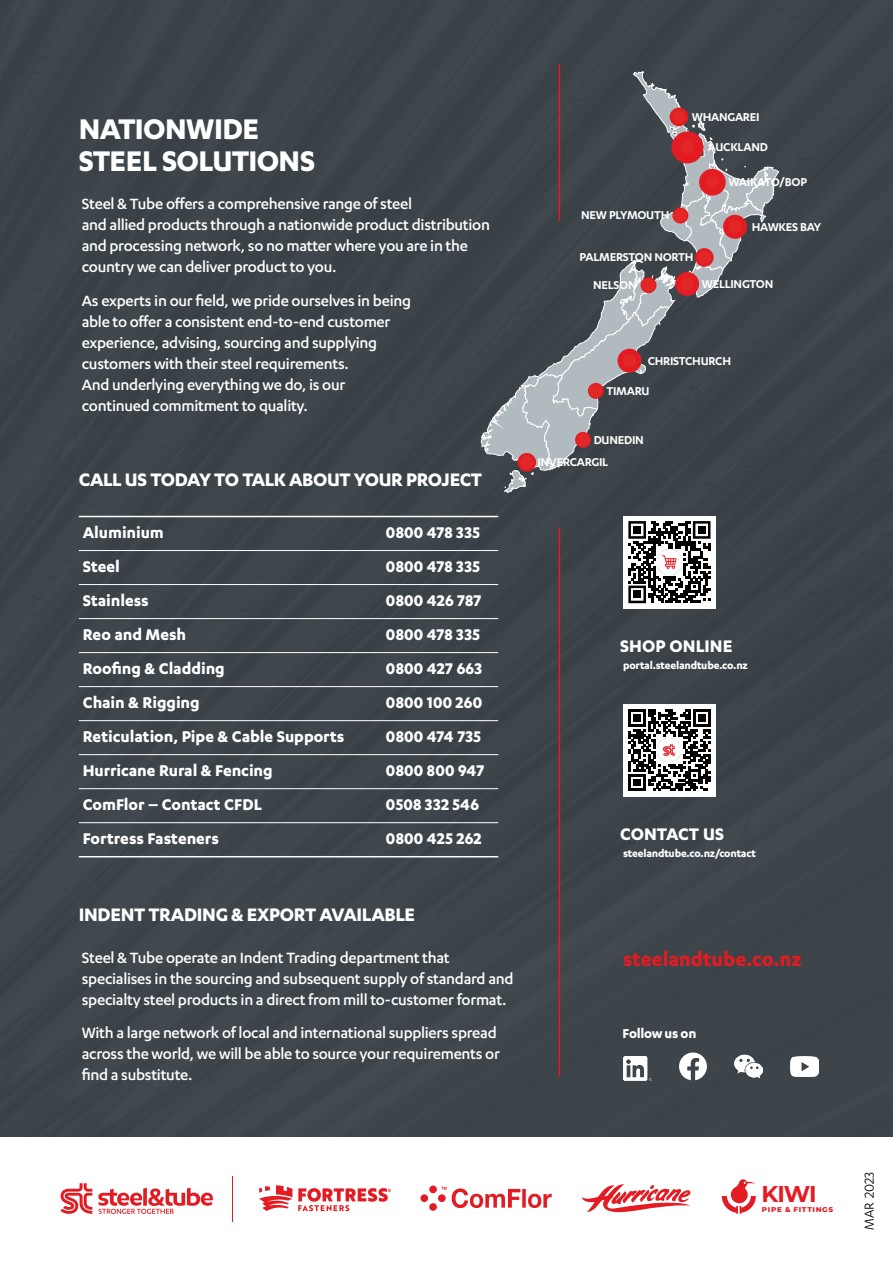
<style>
.page{position:relative;width:893px;height:1263px;background:#fff}
.page>*{position:absolute;margin:0;border:0;box-sizing:border-box;transform-origin:0 0}
.t1{font:700 33px/31.5px "Karbon";letter-spacing:-.02em;color:#fff}
.t2{font:700 22.8px "Montserrat";color:#e31b22}
.t3{font:700 22.5px "Karbon";color:#e31b22}
.t4{font:700 21px "Karbon";letter-spacing:-.02em;color:#fff}
.t5{font:700 19.5px "Karbon";letter-spacing:.005em;color:#fff}
.t6{font:700 18px "Karbon";color:#fff}
.t7{font:500 17.25px/21px "Karbon";letter-spacing:-.02em;color:#fff}
.t8{font:700 15px "Karbon";letter-spacing:-.02em;color:#fff}
.t9{font:15px "Karbon";letter-spacing:-.02em;color:#000}
.t10{font:600 13.2px "Karbon";letter-spacing:-.02em;color:#fff}
.t11{font:700 12px "Karbon";letter-spacing:-.02em;color:#fff}
.t12{font:800 7.05px "Montserrat";letter-spacing:.09em;color:#e31b22}
</style>
<div class="page">
<div style="left:0;top:0;width:893px;height:1136px;background:#3d454a"></div>
<svg style="left:60px;top:1183px;width:32px;height:31px"></svg>
<svg style="left:98px;top:1187px;width:115px;height:27px"></svg>
<svg style="left:420px;top:1185px;width:132px;height:26px"></svg>
<svg style="left:298px;top:1188px;width:93px;height:23px"></svg>
<svg style="left:259px;top:1185px;width:33px;height:26px"></svg>
<hr style="left:232px;top:1176px;width:1px;height:45px;background:#e31b22">
<svg style="left:582px;top:1184px;width:108px;height:28px"></svg>
<svg style="left:722px;top:1179px;width:34px;height:35px"></svg>
<hr style="left:559px;top:527px;width:1px;height:549px;background:#e31b22">
<hr style="left:559px;top:64px;width:1px;height:157px;background:#e31b22">
<div style="left:623px;top:704px;width:93px;height:92px;background:#fff"></div>
<svg style="left:628px;top:709px;width:82px;height:82px"></svg>
<img style="left:658px;top:739px;width:23px;height:23px">
<div style="left:623px;top:516px;width:93px;height:92px;background:#fff"></div>
<svg style="left:628px;top:521px;width:82px;height:82px"></svg>
<hr style="left:79px;top:618px;width:303px;height:1px;background:#fff">
<hr style="left:382px;top:618px;width:116px;height:1px;background:#fff">
<hr style="left:79px;top:652px;width:303px;height:1px;background:#fff">
<hr style="left:382px;top:652px;width:116px;height:1px;background:#fff">
<hr style="left:79px;top:686px;width:303px;height:1px;background:#fff">
<hr style="left:382px;top:686px;width:116px;height:1px;background:#fff">
<hr style="left:79px;top:720px;width:303px;height:1px;background:#fff">
<hr style="left:382px;top:720px;width:116px;height:1px;background:#fff">
<hr style="left:79px;top:754px;width:303px;height:1px;background:#fff">
<hr style="left:382px;top:754px;width:116px;height:1px;background:#fff">
<hr style="left:79px;top:788px;width:303px;height:1px;background:#fff">
<hr style="left:382px;top:788px;width:116px;height:1px;background:#fff">
<hr style="left:79px;top:822px;width:303px;height:1px;background:#fff">
<hr style="left:382px;top:822px;width:116px;height:1px;background:#fff">
<hr style="left:79px;top:856px;width:303px;height:1px;background:#fff">
<hr style="left:382px;top:856px;width:116px;height:1px;background:#fff">
<hr style="left:79px;top:516px;width:303px;height:1px;background:#fff">
<hr style="left:382px;top:516px;width:116px;height:1px;background:#fff">
<hr style="left:79px;top:550px;width:303px;height:1px;background:#fff">
<hr style="left:382px;top:550px;width:116px;height:1px;background:#fff">
<hr style="left:79px;top:584px;width:303px;height:1px;background:#fff">
<hr style="left:382px;top:584px;width:116px;height:1px;background:#fff">
<svg style="left:481px;top:71px;width:298px;height:422px"></svg>
<svg style="left:679px;top:1052px;width:28px;height:28px"></svg>
<img style="left:735px;top:1052px;width:28px;height:28px">
<img style="left:791px;top:1057px;width:28px;height:19px">
<img style="left:623px;top:1057px;width:28px;height:23px">
<h1 class="t1" style="left:79px;top:112px;width:238px">NATIONWIDE<br>STEEL SOLUTIONS</h1>
<p class="t7" style="left:82px;top:193px;width:410px">Steel &amp; Tube offers a comprehensive range of steel<br>and allied products through a nationwide product distribution and processing network, so no matter where you are in the country we can deliver product to you.</p>
<p class="t7" style="left:82px;top:289px;width:331px">As experts in our field, we pride ourselves in being able to offer a consistent end-to-end customer experience, advising, sourcing and supplying customers with their steel requirements.<br>And underlying everything we do, is our continued commitment to quality.</p>
<p class="t4" style="left:79px;top:467px;width:405px">CALL US TODAY TO TALK ABOUT YOUR PROJECT</p>
<p class="t6" style="left:83px;top:522px;width:83px">Aluminium</p>
<p class="t6" style="left:386px;top:522px;width:95px">0800 478 335</p>
<p class="t6" style="left:83px;top:556px;width:39px">Steel</p>
<p class="t6" style="left:386px;top:556px;width:95px">0800 478 335</p>
<p class="t6" style="left:83px;top:590px;width:68px">Stainless</p>
<p class="t6" style="left:386px;top:590px;width:97px">0800 426 787</p>
<p class="t6" style="left:83px;top:624px;width:105px">Reo and Mesh</p>
<p class="t6" style="left:386px;top:624px;width:95px">0800 478 335</p>
<p class="t6" style="left:83px;top:658px;width:144px">Roofing &amp; Cladding</p>
<p class="t6" style="left:386px;top:658px;width:98px">0800 427 663</p>
<p class="t6" style="left:83px;top:692px;width:119px">Chain &amp; Rigging</p>
<p class="t6" style="left:386px;top:692px;width:98px">0800 100 260</p>
<p class="t6" style="left:83px;top:726px;width:263px">Reticulation, Pipe &amp; Cable Supports</p>
<p class="t6" style="left:386px;top:726px;width:97px">0800 474 735</p>
<p class="t6" style="left:83px;top:760px;width:192px">Hurricane Rural &amp; Fencing</p>
<p class="t6" style="left:386px;top:760px;width:100px">0800 800 947</p>
<p class="t6" style="left:83px;top:794px;width:181px">ComFlor – Contact CFDL</p>
<p class="t6" style="left:386px;top:794px;width:95px">0508 332 546</p>
<p class="t6" style="left:83px;top:828px;width:138px">Fortress Fasteners</p>
<p class="t6" style="left:386px;top:828px;width:97px">0800 425 262</p>
<p class="t4" style="left:79px;top:902px;width:338px">INDENT TRADING &amp; EXPORT AVAILABLE</p>
<p class="t7" style="left:82px;top:946px;width:433px">Steel &amp; Tube operate an Indent Trading department that specialises in the sourcing and subsequent supply of standard and specialty steel products in a direct from mill to-customer format.</p>
<p class="t7" style="left:82px;top:1022px;width:420px">With a large network of local and international suppliers spread across the world, we will be able to source your requirements or find a substitute.</p>
<p class="t10" style="left:692px;top:109px;width:69px">WHANGAREI</p>
<p class="t10" style="left:708px;top:140px;width:62px">AUCKLAND</p>
<p class="t10" style="left:581px;top:208px;width:90px">NEW PLYMOUTH</p>
<p class="t10" style="left:580px;top:250px;width:115px">PALMERSTON NORTH</p>
<p class="t10" style="left:728px;top:175px;width:80px">WAIKATO/BOP</p>
<p class="t10" style="left:752px;top:219px;width:71px">HAWKES BAY</p>
<p class="t10" style="left:593px;top:277px;width:45px">NELSON</p>
<p class="t10" style="left:702px;top:276px;width:73px">WELLINGTON</p>
<p class="t10" style="left:648px;top:353px;width:85px">CHRISTCHURCH</p>
<p class="t10" style="left:606px;top:383px;width:45px">TIMARU</p>
<p class="t10" style="left:594px;top:432px;width:52px">DUNEDIN</p>
<p class="t10" style="left:537px;top:455px;width:72px">INVERCARGIL</p>
<p class="t5" style="left:620px;top:634px;width:114px">SHOP ONLINE</p>
<p class="t11" style="left:623px;top:659px;width:126px">portal.steelandtube.co.nz</p>
<p class="t5" style="left:620px;top:823px;width:106px">CONTACT US</p>
<p class="t11" style="left:623px;top:847px;width:134px">steelandtube.co.nz/contact</p>
<h3 class="t3" style="left:623px;top:946px;width:180px">steelandtube.co.nz</h3>
<p class="t8" style="left:623px;top:1024px;width:75px">Followus on</p>
<h2 class="t2" style="left:761px;top:1178px;width:57px">KIWI</h2>
<p class="t12" style="left:762px;top:1204px;width:73px">PIPE &amp; FITTINGS</p>
<p class="t9" style="left:861px;top:1230px;width:60px;rotate:-90deg">MAR 2023</p>
</div>
